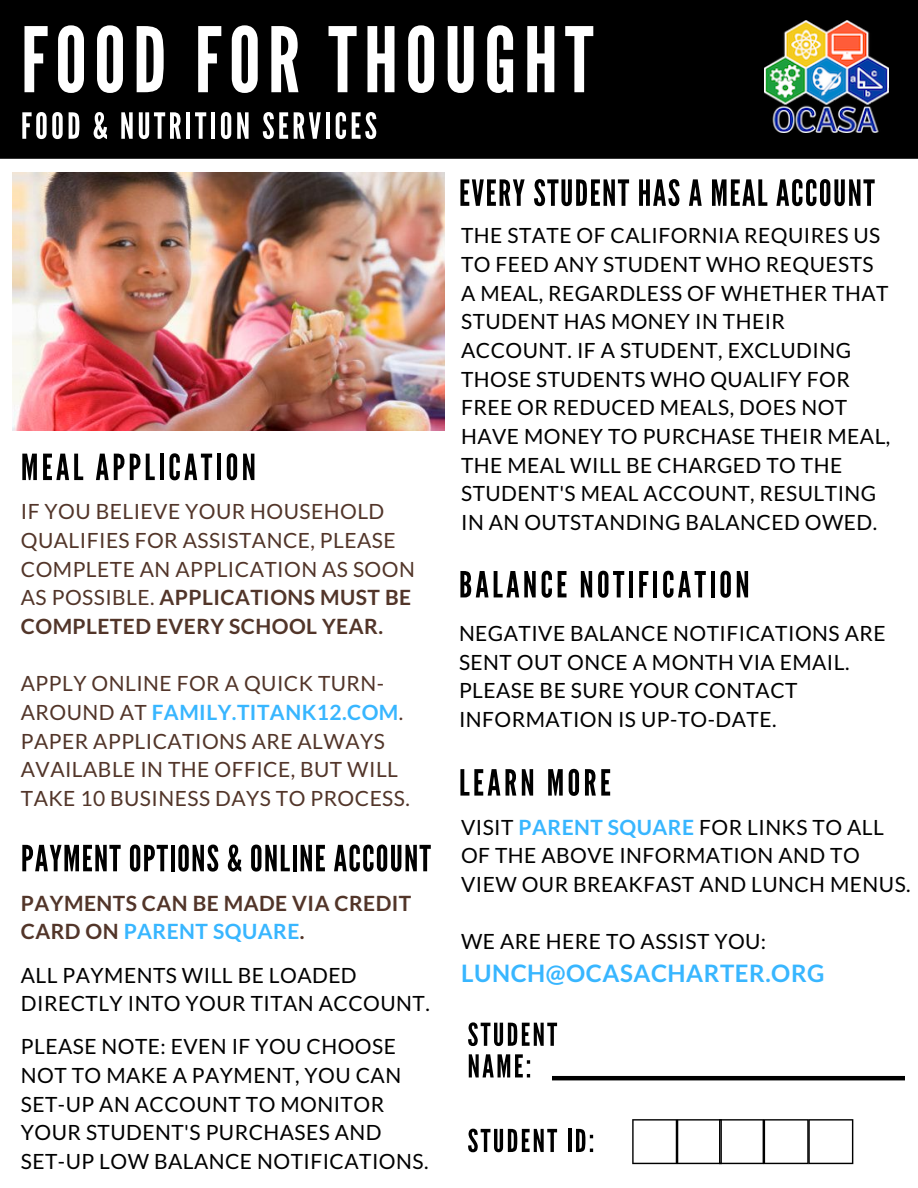
<style>
.page{position:relative;width:918px;height:1188px;background:#fff}
.page>*{position:absolute;margin:0;border:0;box-sizing:border-box;transform-origin:0 0}
.t1{font:700 24px "Lato";letter-spacing:.02em;color:#38b6ff}
.t2{font:21px/28.7px "Lato";letter-spacing:.02em;color:#000}
.t3{font:21px/28.7px "Lato";letter-spacing:.02em;color:#523529}
.t4{font:700 21px/28.7px "Lato";letter-spacing:.02em;color:#523529}
.s1{font-weight:700}
.s2{font-weight:700;color:#38b6ff}
.s3{color:#38b6ff}
</style>
<div class="page">
<div style="left:0;top:0;width:918px;height:159px;background:#000"></div>
<svg style="left:25px;top:26px;width:23px;height:66px"></svg>
<svg style="left:58px;top:25px;width:26px;height:68px"></svg>
<svg style="left:97px;top:25px;width:26px;height:68px"></svg>
<svg style="left:137px;top:26px;width:27px;height:66px"></svg>
<svg style="left:198px;top:26px;width:23px;height:66px"></svg>
<svg style="left:232px;top:25px;width:26px;height:68px"></svg>
<svg style="left:271px;top:26px;width:27px;height:66px"></svg>
<svg style="left:329px;top:26px;width:28px;height:66px"></svg>
<svg style="left:367px;top:26px;width:27px;height:66px"></svg>
<svg style="left:408px;top:25px;width:26px;height:68px"></svg>
<svg style="left:448px;top:26px;width:26px;height:67px"></svg>
<svg style="left:487px;top:25px;width:26px;height:68px"></svg>
<svg style="left:527px;top:26px;width:27px;height:66px"></svg>
<svg style="left:565px;top:26px;width:28px;height:66px"></svg>
<svg style="left:22px;top:112px;width:41px;height:27px"></svg>
<svg style="left:69px;top:112px;width:10px;height:27px"></svg>
<svg style="left:94px;top:112px;width:13px;height:27px"></svg>
<svg style="left:121px;top:112px;width:12px;height:27px"></svg>
<svg style="left:139px;top:112px;width:42px;height:27px"></svg>
<hr style="left:186px;top:112px;width:4px;height:27px;background:#fff">
<svg style="left:195px;top:112px;width:11px;height:27px"></svg>
<hr style="left:211px;top:112px;width:4px;height:27px;background:#fff">
<svg style="left:221px;top:112px;width:10px;height:27px"></svg>
<svg style="left:237px;top:112px;width:12px;height:27px"></svg>
<svg style="left:263px;top:112px;width:25px;height:27px"></svg>
<svg style="left:294px;top:112px;width:27px;height:27px"></svg>
<hr style="left:326px;top:112px;width:4px;height:27px;background:#fff">
<svg style="left:336px;top:112px;width:10px;height:27px"></svg>
<svg style="left:352px;top:112px;width:24px;height:27px"></svg>
<svg style="left:22px;top:454px;width:15px;height:26px"></svg>
<svg style="left:43px;top:454px;width:40px;height:26px"></svg>
<svg style="left:96px;top:454px;width:28px;height:26px"></svg>
<svg style="left:130px;top:454px;width:10px;height:26px"></svg>
<svg style="left:146px;top:454px;width:9px;height:26px"></svg>
<hr style="left:160px;top:454px;width:4px;height:26px;background:#000">
<svg style="left:169px;top:453px;width:43px;height:27px"></svg>
<hr style="left:217px;top:454px;width:4px;height:26px;background:#000">
<svg style="left:227px;top:453px;width:10px;height:27px"></svg>
<svg style="left:243px;top:454px;width:11px;height:26px"></svg>
<svg style="left:22px;top:845px;width:99px;height:26px"></svg>
<svg style="left:130px;top:845px;width:38px;height:27px"></svg>
<hr style="left:171px;top:845px;width:4px;height:26px;background:#000">
<svg style="left:178px;top:845px;width:40px;height:27px"></svg>
<svg style="left:228px;top:845px;width:13px;height:27px"></svg>
<svg style="left:251px;top:845px;width:39px;height:27px"></svg>
<hr style="left:293px;top:845px;width:4px;height:26px;background:#000">
<svg style="left:301px;top:845px;width:24px;height:26px"></svg>
<svg style="left:334px;top:845px;width:97px;height:27px"></svg>
<svg style="left:468px;top:1129px;width:89px;height:23px"></svg>
<hr style="left:568px;top:1129px;width:3px;height:23px;background:#000">
<svg style="left:576px;top:1129px;width:17px;height:23px"></svg>
<svg style="left:460px;top:179px;width:65px;height:27px"></svg>
<svg style="left:534px;top:179px;width:95px;height:27px"></svg>
<svg style="left:639px;top:179px;width:40px;height:27px"></svg>
<svg style="left:689px;top:179px;width:13px;height:27px"></svg>
<svg style="left:712px;top:179px;width:55px;height:27px"></svg>
<svg style="left:776px;top:179px;width:99px;height:27px"></svg>
<img style="left:12px;top:173px;width:432px;height:257px">
<svg style="left:460px;top:571px;width:76px;height:26px"></svg>
<svg style="left:542px;top:571px;width:10px;height:27px"></svg>
<svg style="left:558px;top:571px;width:9px;height:26px"></svg>
<svg style="left:581px;top:571px;width:11px;height:26px"></svg>
<svg style="left:598px;top:571px;width:26px;height:27px"></svg>
<hr style="left:629px;top:571px;width:4px;height:26px;background:#000">
<svg style="left:639px;top:571px;width:9px;height:26px"></svg>
<hr style="left:653px;top:571px;width:4px;height:26px;background:#000">
<svg style="left:663px;top:571px;width:43px;height:27px"></svg>
<hr style="left:711px;top:571px;width:4px;height:26px;background:#000">
<svg style="left:720px;top:571px;width:11px;height:27px"></svg>
<svg style="left:737px;top:571px;width:11px;height:26px"></svg>
<svg style="left:460px;top:769px;width:40px;height:27px"></svg>
<svg style="left:506px;top:769px;width:10px;height:27px"></svg>
<svg style="left:522px;top:769px;width:11px;height:27px"></svg>
<svg style="left:548px;top:769px;width:15px;height:27px"></svg>
<svg style="left:569px;top:769px;width:10px;height:27px"></svg>
<svg style="left:585px;top:769px;width:25px;height:27px"></svg>
<img style="left:764px;top:21px;width:124px;height:111px">
<svg style="left:468px;top:1022px;width:89px;height:24px"></svg>
<svg style="left:469px;top:1054px;width:61px;height:23px"></svg>
<svg style="left:632px;top:1119px;width:221px;height:45px"></svg>
<svg style="left:552px;top:1076px;width:352px;height:5px"></svg>
<p class="t3" style="left:21px;top:497px;width:395px">IF YOU BELIEVE YOUR HOUSEHOLD<br>QUALIFIES FOR ASSISTANCE, PLEASE<br>COMPLETE AN APPLICATION AS SOON<br>AS POSSIBLE. <span class="s1">APPLICATIONS MUST BE<br>COMPLETED EVERY SCHOOL YEAR.</span></p>
<p class="t3" style="left:21px;top:669px;width:391px">APPLY ONLINE FOR A QUICK TURN-<br>AROUND AT <span class="s2">FAMILY.TITANK12.COM</span>.<br>PAPER APPLICATIONS ARE ALWAYS<br>AVAILABLE IN THE OFFICE, BUT WILL<br>TAKE 10 BUSINESS DAYS TO PROCESS.</p>
<p class="t4" style="left:21px;top:888px;width:392px">PAYMENTS CAN BE MADE VIA CREDIT<br>CARD ON <span class="s3">PARENT SQUARE</span>.</p>
<p class="t2" style="left:461px;top:221px;width:431px">THE STATE OF CALIFORNIA REQUIRES US<br>TO FEED ANY STUDENT WHO REQUESTS<br>A MEAL, REGARDLESS OF WHETHER THAT<br>STUDENT HAS MONEY IN THEIR<br>ACCOUNT. IF A STUDENT, EXCLUDING<br>THOSE STUDENTS WHO QUALIFY FOR<br>FREE OR REDUCED MEALS, DOES NOT<br>HAVE MONEY TO PURCHASE THEIR MEAL,<br>THE MEAL WILL BE CHARGED TO THE<br>STUDENT'S MEAL ACCOUNT, RESULTING<br>IN AN OUTSTANDING BALANCED OWED.</p>
<p class="t2" style="left:459px;top:619px;width:428px">NEGATIVE BALANCE NOTIFICATIONS ARE<br>SENT OUT ONCE A MONTH VIA EMAIL.<br>PLEASE BE SURE YOUR CONTACT<br>INFORMATION IS UP-TO-DATE.</p>
<p class="t2" style="left:461px;top:812px;width:451px">VISIT <span class="s2">PARENT SQUARE</span> FOR LINKS TO ALL<br>OF THE ABOVE INFORMATION AND TO<br>VIEW OUR BREAKFAST AND LUNCH MENUS.</p>
<p class="t2" style="left:461px;top:927px;width:307px">WE ARE HERE TO ASSIST YOU:</p>
<p class="t2" style="left:21px;top:960px;width:337px">ALL PAYMENTS WILL BE LOADED</p>
<p class="t1" style="left:461px;top:958px;width:365px">LUNCH@OCASACHARTER.ORG</p>
<p class="t2" style="left:21px;top:989px;width:410px">DIRECTLY INTO YOUR TITAN ACCOUNT.</p>
<p class="t2" style="left:21px;top:1032px;width:409px">PLEASE NOTE: EVEN IF YOU CHOOSE<br>NOT TO MAKE A PAYMENT, YOU CAN<br>SET-UP AN ACCOUNT TO MONITOR<br>YOUR STUDENT'S PURCHASES AND<br>SET-UP LOW BALANCE NOTIFICATIONS.</p>
</div>
